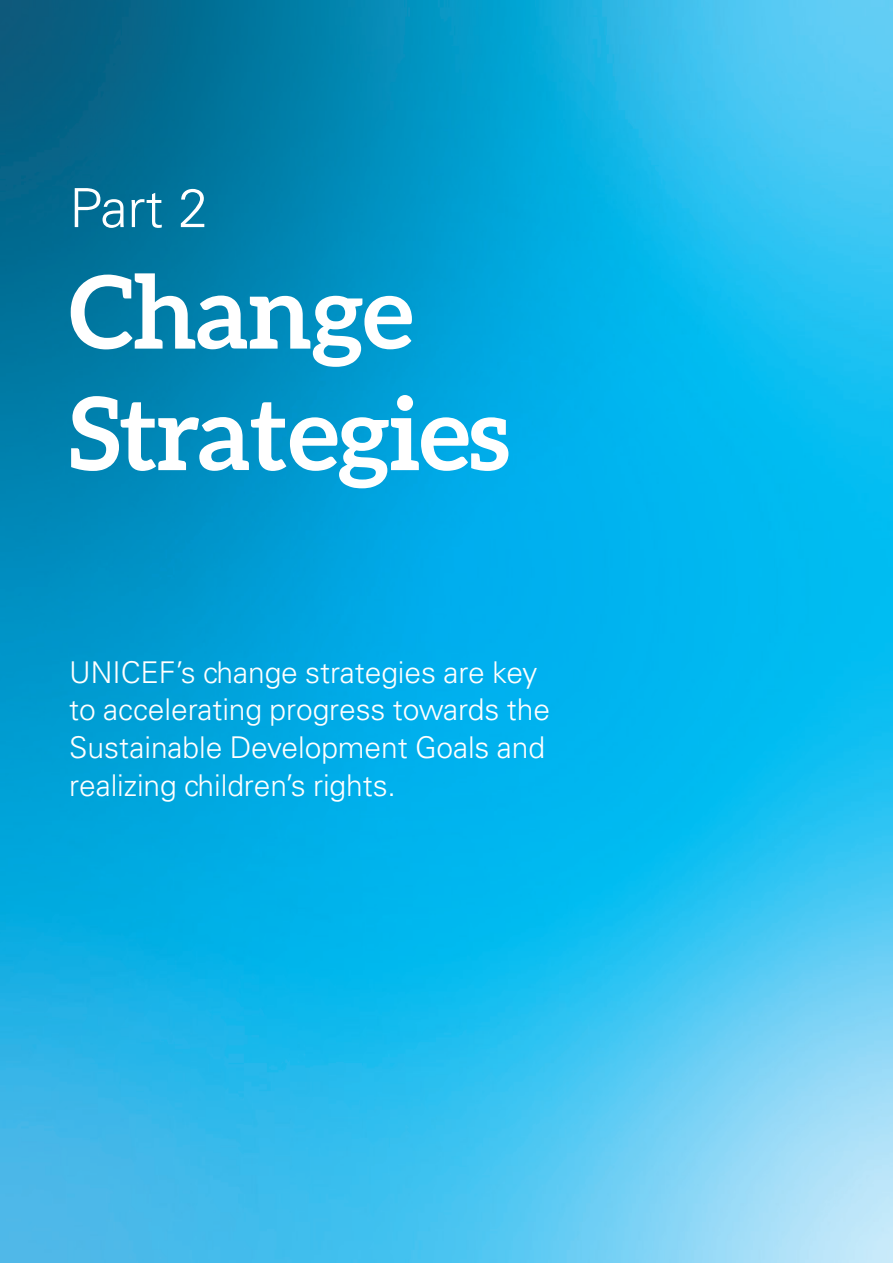
<style>
.page{position:relative;width:893px;height:1263px;background:#fff}
.page>*{position:absolute;margin:0;border:0;box-sizing:border-box;transform-origin:0 0}
.SP_title{font:700 101.25px/121.5px "Aleo";letter-spacing:-.01em;color:#fff}
.SP_sub_title{font:300 54px "Univers LT Pro 45";color:#fff}
.AR_intro_body_large{font:300 30px/37.5px "Univers LT Std";letter-spacing:-.005em;color:#fff}
</style>
<div class="page">
<img style="left:0;top:0;width:893px;height:1263px">
<p class="SP_sub_title" style="left:69px;top:175px;width:140px">Part 2</p>
<p class="SP_title" style="left:69px;top:249px;width:442px">Change<br>Strategies</p>
<p class="AR_intro_body_large" style="left:69px;top:654px;width:482px">UNICEF’s change strategies are key to accelerating progress towards the Sustainable Development Goals and realizing children’s rights.</p>
</div>
